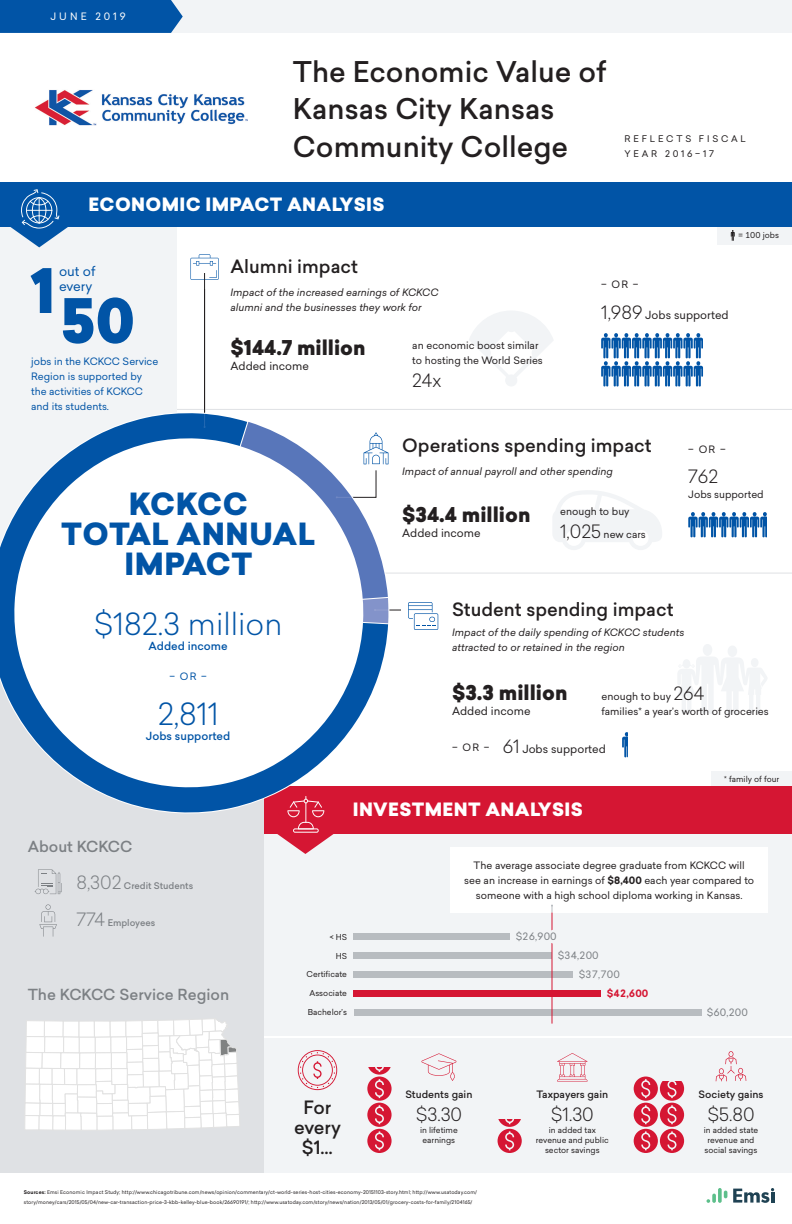
<style>
.page{position:relative;width:792px;height:1224px;background:#fff}
.page>*{position:absolute;margin:0;border:0;box-sizing:border-box;transform-origin:0 0}
.t1{font:560px "Chartwell Pies";color:#0154a6}
.t2{font:464px "Chartwell Bars Vertical";color:#b8bcc0;scale:.17 1}
.t3{font:900 60px "Sailec";color:#0154a6}
.Section_Total{font:900 30px/30px "Sailec";letter-spacing:.02em;color:#0154a6;text-align:center}
.Biggest_Number{font:300 30px "Sailec";color:#0154a6}
.t4{font:500 28px/37.5px "Sailec";color:#231f20}
.t5{font:900 20px "Sailec";color:#231f20}
.Section_Subhead{font:500 18px/20px "Sailec";color:#231f20;text-align:center}
.Section_Header{font:900 18px "Sailec";letter-spacing:.02em;color:#fff}
.t6{font:300 18px "Sailec";color:#231f20}
.Sidebar_header{font:500 15px "Sailec";color:#7c8084}
.t7{font:13px/15px "Sailec";color:#0154a6}
.Label{font:11px "Sailec";color:#231f20}
.Label-2{font:500 11px "Sailec";color:#0154a6}
.OR{font:10px/15px "Sailec";color:#231f20}
.t8{font:italic 10px/15px "Sailec";color:#231f20}
.OR-2{font:10px/15px "Sailec";color:#0154a6}
.t9{font:500 10px "Sailec";color:#231f20}
.Figure_Text{font:10px "Sailec";color:#7c8084}
.t10{font:10px "Sailec";letter-spacing:.32em;color:#fff}
.Figure_Text-2{font:700 10px "Sailec";color:#d51633}
.t11{font:500 9px "Sailec";color:#7c8084}
.Fiscal_Year{font:9px/15px "Sailec";letter-spacing:.32em;color:#231f20}
.Figure_Text-3{font:8px/10px "Sailec";color:#231f20;text-align:center}
.Footnote_text{font:5px/10px "Sailec";letter-spacing:.015em;color:#231f20}
.s1{font-weight:300;font-size:18px}
.s2{color:#5876ba}
.s3{color:#8393ca}
.s4{color:#fff}
.s5{font-weight:700}
.s6{color:#d51633}
</style>
<div class="page">
<hr style="left:176px;top:409px;width:616px;height:1px;background:#dfe1e4">
<div style="left:264px;top:792px;width:528px;height:381px;background:#f2f4f6"></div>
<hr style="left:264px;top:1036px;width:528px;height:2px;background:#fff">
<div style="left:712px;top:772px;width:80px;height:14px;background:#f2f4f6"></div>
<div style="left:0;top:222px;width:176px;height:570px;background:#f2f4f6"></div>
<hr style="left:176px;top:573px;width:616px;height:1px;background:#dfe1e4">
<div style="left:248px;top:786px;width:544px;height:48px;background:#d51633"></div>
<svg style="left:277px;top:815px;width:57px;height:39px"></svg>
<div style="left:0;top:638px;width:264px;height:535px;background:#dfe1e4"></div>
<svg style="left:0;top:410px;width:325px;height:405px"></svg>
<svg style="left:186px;top:419px;width:204px;height:177px"></svg>
<svg style="left:733px;top:1188px;width:41px;height:15px"></svg>
<svg style="left:718px;top:1188px;width:4px;height:15px"></svg>
<svg style="left:707px;top:1194px;width:9px;height:9px"></svg>
<svg style="left:724px;top:1191px;width:3px;height:7px"></svg>
<div style="left:450px;top:847px;width:318px;height:65px;background:#fff"></div>
<div style="left:0;top:0;width:792px;height:33px;background:#f2f4f6"></div>
<div style="left:0;top:0;width:183px;height:33px;background:#0154a6"></div>
<div style="left:717px;top:227px;width:75px;height:17px;background:#f2f4f6"></div>
<svg style="left:731px;top:230px;width:4px;height:11px"></svg>
<div style="left:0;top:182px;width:792px;height:45px;background:#0154a6"></div>
<svg style="left:10px;top:189px;width:58px;height:58px"></svg>
<svg style="left:35px;top:869px;width:27px;height:25px"></svg>
<svg style="left:39px;top:904px;width:18px;height:33px"></svg>
<svg style="left:298px;top:1050px;width:39px;height:40px"></svg>
<hr style="left:552px;top:912px;width:1px;height:112px;background:#d51633">
<svg style="left:551px;top:905px;width:2px;height:7px"></svg>
<svg style="left:551px;top:926px;width:2px;height:79px"></svg>
<img style="left:35px;top:90px;width:213px;height:36px">
<svg style="left:25px;top:1019px;width:214px;height:111px"></svg>
<svg style="left:557px;top:1053px;width:31px;height:28px"></svg>
<svg style="left:498px;top:1120px;width:24px;height:33px"></svg>
<svg style="left:421px;top:1053px;width:35px;height:28px"></svg>
<svg style="left:367px;top:1067px;width:25px;height:86px"></svg>
<svg style="left:716px;top:1051px;width:30px;height:30px"></svg>
<svg style="left:634px;top:1077px;width:50px;height:76px"></svg>
<svg style="left:469px;top:311px;width:84px;height:75px"></svg>
<svg style="left:190px;top:254px;width:29px;height:26px"></svg>
<svg style="left:601px;top:333px;width:102px;height:54px"></svg>
<svg style="left:678px;top:644px;width:89px;height:70px"></svg>
<svg style="left:408px;top:602px;width:30px;height:28px"></svg>
<svg style="left:186px;top:596px;width:215px;height:29px"></svg>
<svg style="left:622px;top:732px;width:6px;height:25px"></svg>
<svg style="left:364px;top:432px;width:24px;height:32px"></svg>
<svg style="left:553px;top:490px;width:109px;height:60px"></svg>
<svg style="left:336px;top:470px;width:41px;height:28px"></svg>
<svg style="left:688px;top:512px;width:78px;height:25px"></svg>
<hr style="left:204px;top:289px;width:1px;height:138px;background:#231f20">
<hr style="left:204px;top:273px;width:1px;height:139px;background:#231f20">
<p class="t10" style="left:50px;top:9px;width:77px">JUNE 2019</p>
<p class="t4" style="left:293px;top:52px;width:315px">The Economic Value of<br>Kansas City Kansas<br>Community College</p>
<p class="Section_Header" style="left:88px;top:192px;width:298px">ECONOMIC IMPACT ANALYSIS</p>
<p class="Fiscal_Year" style="left:624px;top:131px;width:123px">REFLECTS FISCAL<br>YEAR 2016–17</p>
<p class="Figure_Text-3" style="left:739px;top:230px;width:42px">= 100 jobs</p>
<p class="Section_Subhead" style="left:231px;top:256px;width:129px">Alumni impact</p>
<p class="t8" style="left:231px;top:284px;width:209px">Impact of the increased earnings of KCKCC alumni and the businesses they work for</p>
<p class="t5" style="left:231px;top:333px;width:137px">$144.7 million</p>
<p class="Label" style="left:231px;top:358px;width:80px">Added income</p>
<p class="t7" style="left:59px;top:264px;width:38px">out of every</p>
<p class="t3" style="left:61px;top:278px;width:75px">50</p>
<p class="t3" style="left:31px;top:248px;width:26px">1</p>
<p class="OR" style="left:601px;top:277px;width:39px">– OR –</p>
<p class="Label" style="left:601px;top:307px;width:129px"><span class="s1">1,989</span> Jobs supported</p>
<p class="OR" style="left:412px;top:338px;width:132px">an economic boost similar to hosting the World Series</p>
<p class="t6" style="left:412px;top:368px;width:31px">24x</p>
<p class="OR-2" style="left:31px;top:354px;width:129px">jobs in the KCKCC Service<br>Region is supported by the activities of KCKCC and its students.</p>
<p class="t1" style="left:544px;top:404px;width:1017px;rotate:93deg">79<span class="s2">19</span><span class="s3">2</span><span class="s4">T</span></p>
<p class="Section_Subhead" style="left:402px;top:436px;width:251px">Operations spending impact</p>
<p class="t8" style="left:402px;top:464px;width:212px">Impact of annual payroll and other spending</p>
<p class="OR" style="left:560px;top:504px;width:71px">enough to buy</p>
<p class="OR" style="left:560px;top:527px;width:87px"><span class="s1">1,025</span> new cars</p>
<p class="OR" style="left:688px;top:442px;width:39px">– OR –</p>
<p class="t6" style="left:688px;top:464px;width:31px">762</p>
<p class="OR" style="left:688px;top:487px;width:77px">Jobs supported</p>
<p class="Section_Total" style="left:61px;top:490px;width:256px">KCKCC<br>TOTAL ANNUAL<br>IMPACT</p>
<p class="t5" style="left:402px;top:501px;width:130px">$34.4 million</p>
<p class="Label" style="left:402px;top:526px;width:80px">Added income</p>
<p class="Section_Subhead" style="left:452px;top:599px;width:223px">Student spending impact</p>
<p class="t8" style="left:452px;top:625px;width:234px">Impact of the daily spending of KCKCC students attracted to or retained in the region</p>
<p class="t5" style="left:452px;top:678px;width:117px">$3.3 million</p>
<p class="Label" style="left:452px;top:703px;width:80px">Added income</p>
<p class="OR" style="left:452px;top:740px;width:39px">– OR –</p>
<p class="Label" style="left:503px;top:741px;width:105px"><span class="s1">61</span> Jobs supported</p>
<p class="Biggest_Number" style="left:94px;top:604px;width:190px">$182.3 million</p>
<p class="Label-2" style="left:149px;top:638px;width:81px">Added income</p>
<p class="OR-2" style="left:169px;top:669px;width:39px">– OR –</p>
<p class="OR" style="left:601px;top:689px;width:169px">enough to buy <span class="s1">264<br></span>families* a year’s worth of groceries</p>
<p class="Biggest_Number" style="left:158px;top:693px;width:62px">2,811</p>
<p class="Label-2" style="left:146px;top:728px;width:86px">Jobs supported</p>
<p class="Figure_Text-3" style="left:724px;top:773px;width:56px">* family of four</p>
<p class="Section_Header" style="left:353px;top:796px;width:231px">INVESTMENT ANALYSIS</p>
<p class="Sidebar_header" style="left:28px;top:836px;width:106px">About KCKCC</p>
<p class="t11" style="left:76px;top:879px;width:118px"><span class="s1">8,302</span> Credit Students</p>
<p class="t11" style="left:76px;top:917px;width:80px"><span class="s1">774</span> Employees</p>
<p class="Sidebar_header" style="left:28px;top:984px;width:203px">The KCKCC Service Region</p>
<p class="OR" style="left:464px;top:858px;width:292px;text-align:center">The average associate degree graduate from KCKCC will see an increase in earnings of <span class="s5">$8,400</span> each year compared to someone with a high school diploma working in Kansas.</p>
<p class="Figure_Text" style="left:516px;top:930px;width:43px">$26,900</p>
<p class="Figure_Text-3" style="left:329px;top:932px;width:19px">&lt; HS</p>
<p class="Figure_Text-3" style="left:336px;top:951px;width:13px">HS</p>
<p class="Figure_Text-3" style="left:307px;top:969px;width:42px">Certificate</p>
<p class="Figure_Text-3" style="left:309px;top:988px;width:39px">Associate</p>
<p class="Figure_Text-3" style="left:308px;top:1007px;width:41px">Bachelor’s</p>
<p class="t2" style="left:798px;top:930px;width:533px;rotate:90deg">45+563<span class="s6">7</span>+100</p>
<p class="Figure_Text" style="left:558px;top:949px;width:43px">$34,200</p>
<p class="Figure_Text" style="left:579px;top:968px;width:43px">$37,700</p>
<p class="Figure_Text-2" style="left:607px;top:986px;width:43px">$42,600</p>
<p class="Figure_Text" style="left:707px;top:1006px;width:43px">$60,200</p>
<p class="Section_Subhead" style="left:294px;top:1097px;width:48px">For every $1…</p>
<p class="t9" style="left:405px;top:1087px;width:69px">Students gain</p>
<p class="t6" style="left:416px;top:1102px;width:48px">$3.30</p>
<p class="Figure_Text-3" style="left:420px;top:1125px;width:39px">in lifetime earnings</p>
<p class="t9" style="left:536px;top:1087px;width:73px">Taxpayers gain</p>
<p class="t6" style="left:551px;top:1102px;width:45px">$1.30</p>
<p class="Figure_Text-3" style="left:536px;top:1125px;width:74px">in added tax revenue and public sector savings</p>
<p class="t9" style="left:698px;top:1087px;width:67px">Society gains</p>
<p class="t6" style="left:707px;top:1102px;width:49px">$5.80</p>
<p class="Figure_Text-3" style="left:704px;top:1125px;width:56px">in added state revenue and social savings</p>
<p class="Footnote_text" style="left:24px;top:1187px;width:455px"><span class="s5">Sources:</span> Emsi Economic Impact Study; http://www.chicagotribune.com/news/opinion/commentary/ct-world-series-host-cities-economy-20151103-story.html; http://www.usatoday.com/ story/money/cars/2015/05/04/new-car-transaction-price-3-kbb-kelley-blue-book/26690191/; http://www.usatoday.com/story/news/nation/2013/05/01/grocery-costs-for-family/2104165/</p>
</div>
